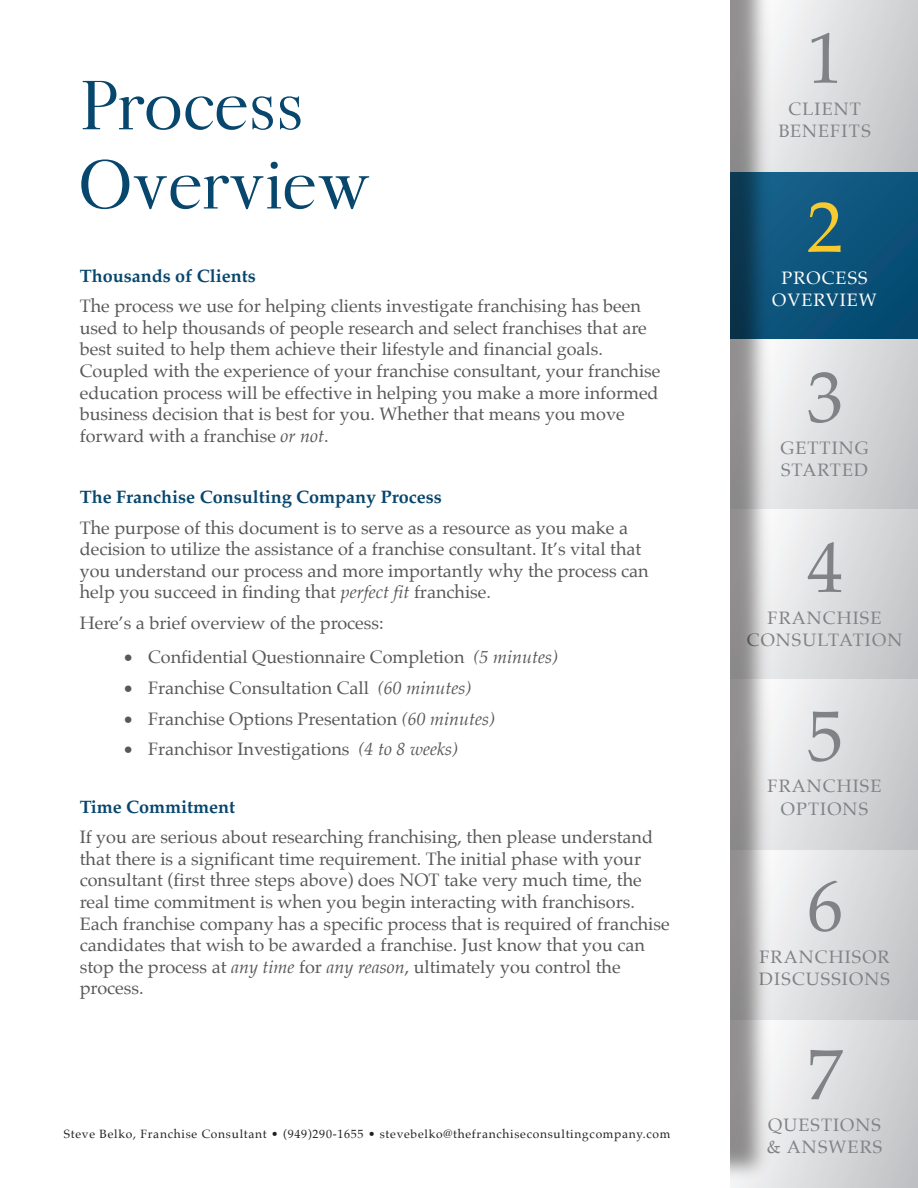
<style>
.page{position:relative;width:918px;height:1188px;background:#fff}
.page>*{position:absolute;margin:0;border:0;box-sizing:border-box;transform-origin:0 0}
.t1{font:72px "Palatino";color:#808285}
.t2{font:72px "Palatino";color:#f7ca30}
.t3{font:66px/79.2px "Adallyn";color:#07466d}
.t4{font:18px/21.6px "Palatino";color:#57585a}
.t5{font:18px/22.2px "Palatino";letter-spacing:.06em;color:#808285;text-align:center}
.t6{font:700 18px "Palatino";color:#07466d}
.t7{font:18px/22.2px "Palatino";letter-spacing:.06em;color:#fff;text-align:center}
.t8{font:12px "Palatino";letter-spacing:.06em;color:#231f20}
.s1{font-style:italic}
.s2{font-weight:700;color:#07466d}
.s3{font-style:inherit}
</style>
<div class="page">
<div style="left:729px;top:170px;width:189px;height:170px;background:linear-gradient(to bottom,#135b84,#074c72)"></div>
<svg style="left:777px;top:1px;width:141px;height:170px;background:#d9dadb"></svg>
<svg style="left:777px;top:340px;width:141px;height:170px;background:#d9dadc"></svg>
<svg style="left:777px;top:510px;width:141px;height:170px;background:#d9dadc"></svg>
<svg style="left:777px;top:680px;width:141px;height:170px;background:#d9dadb"></svg>
<svg style="left:777px;top:850px;width:141px;height:170px;background:#d9dadb"></svg>
<svg style="left:730px;top:1020px;width:188px;height:168px;background:#d9dadc"></svg>
<img style="left:729px;top:0;width:48px;height:1187px">
<h2 class="t3" style="left:80px;top:64px;width:294px">Process<br>Overview</h2>
<p class="t6" style="left:80px;top:260px;width:177px">Thousands of Clients</p>
<p class="t4" style="left:80px;top:295px;width:582px">The process we use for helping clients investigate franchising has been used to help thousands of people research and select franchises that are best suited to help them achieve their lifestyle and financial goals.<br>Coupled with the experience of your franchise consultant, your franchise education process will be effective in helping you make a more informed business decision that is best for you. Whether that means you move forward with a franchise <span class="s1">or not</span>.</p>
<p class="t4" style="left:80px;top:481px;width:550px;line-height:30.6px"><span class="s2">The Franchise Consulting Company Process<br></span>The purpose of this document is <span class="s3">to</span> serve as a resource as you make a</p>
<p class="t4" style="left:80px;top:538px;width:571px">decision to utilize the assistance of a franchise consultant. It’s vital that you understand our process and more importantly why the process can help you succeed in finding that <span class="s1">perfect fit</span> franchise.</p>
<p class="t4" style="left:80px;top:612px;width:305px">Here’s a brief overview of the process:</p>
<p class="t4" style="left:124px;top:646px;width:435px">• Confidential Questionnaire Completion <span class="s1">(5 minutes)</span></p>
<p class="t4" style="left:124px;top:677px;width:349px">• Franchise Consultation Call <span class="s1">(60 minutes)</span></p>
<p class="t4" style="left:124px;top:708px;width:373px">• Franchise Options Presentation <span class="s1">(60 minutes)</span></p>
<p class="t4" style="left:124px;top:738px;width:335px">• Franchisor Investigations <span class="s1">(4 to 8 weeks)</span></p>
<p class="t6" style="left:80px;top:791px;width:157px">Time Commitment</p>
<p class="t4" style="left:80px;top:826px;width:591px">If you are serious about researching franchising, then please understand that there is a significant time requirement. The initial phase with your consultant (first three steps above) does NOT take very much time, the real time commitment is when you begin interacting with franchisors.<br>Each franchise company has a specific process that is required of franchise candidates that wish to be awarded a franchise. Just know that you can stop the process at <span class="s1">any time</span> for <span class="s1">any reason</span>, ultimately you control the process.</p>
<p class="t8" style="left:64px;top:1124px;width:608px">Steve Belko, Franchise Consultant • (949)290-1655 • stevebelko@thefranchiseconsultingcompany.com</p>
<h1 class="t1" style="left:807px;top:-2px;width:37px">1</h1>
<p class="t5" style="left:779px;top:97px;width:94px">CLIENT<br>BENEFITS</p>
<h1 class="t2" style="left:807px;top:168px;width:37px">2</h1>
<p class="t7" style="left:772px;top:266px;width:106px">PROCESS<br>OVERVIEW</p>
<h1 class="t1" style="left:807px;top:338px;width:37px">3</h1>
<p class="t5" style="left:781px;top:436px;width:90px;text-align:left">GETTING<br>STARTED</p>
<h1 class="t1" style="left:807px;top:508px;width:37px">4</h1>
<p class="t5" style="left:747px;top:607px;width:157px">FRANCHISE<br>CONSULTATION</p>
<h1 class="t1" style="left:807px;top:676px;width:37px">5</h1>
<p class="t5" style="left:768px;top:775px;width:115px">FRANCHISE<br>OPTIONS</p>
<h1 class="t1" style="left:807px;top:846px;width:37px">6</h1>
<p class="t5" style="left:759px;top:945px;width:132px;text-align:left">FRANCHISOR<br>DISCUSSIONS</p>
<h1 class="t1" style="left:807px;top:1015px;width:37px">7</h1>
<p class="t5" style="left:767px;top:1114px;width:117px;text-align:left">QUESTIONS &amp; ANSWERS</p>
</div>
